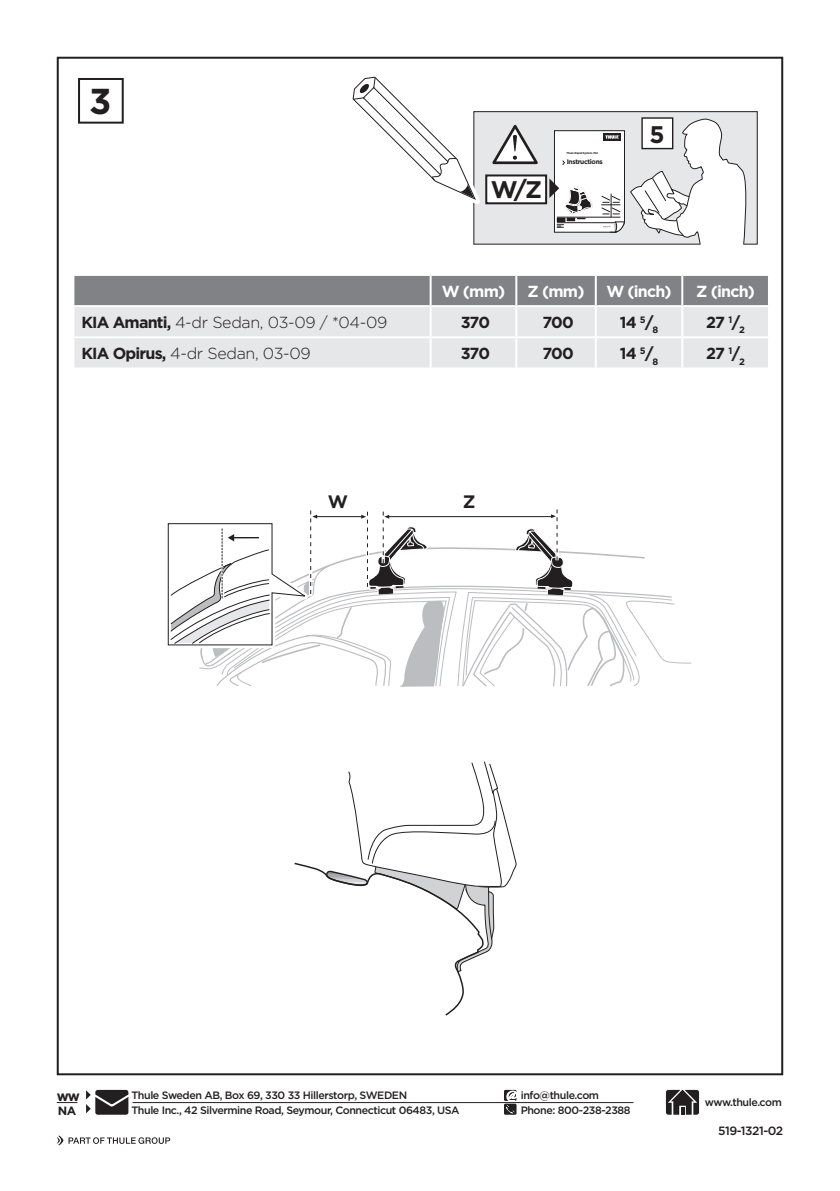
<style>
.page{position:relative;width:840px;height:1191px;background:#fff}
.page>*{position:absolute;margin:0;border:0;box-sizing:border-box;transform-origin:0 0}
.t1{font:700 36px "Gotham";color:#231f20}
.t2{font:700 24px "Gotham";color:#231f20}
.t3{font:700 18px "Gotham";color:#231f20}
.t4{font:300 16px "Gotham";letter-spacing:-.02em;color:#231f20}
.t5{font:700 16px "Gotham";letter-spacing:-.06em;color:#231f20}
.t6{font:700 16px "Gotham";letter-spacing:-.05em;color:#fff}
.t7{font:700 14px "Gotham";color:#231f20}
.t8{font:500 12px "Gotham";letter-spacing:-.04em;color:#231f20}
.t9{font:700 12px "Gotham";color:#231f20}
.t10{font:500 10.6px "Gotham";letter-spacing:-.04em;color:#231f20}
.t11{font:700 6.6px "Gotham";letter-spacing:-.05em;color:#231f20}
.t12{font:700 2.8px "Gotham";letter-spacing:-.05em;color:#231f20}
.s1{font-weight:700}
</style>
<div class="page">
<div style="left:78px;top:78px;width:46px;height:46px;border:2px solid #231f20"></div>
<svg style="left:57px;top:1102px;width:20px;height:1px"></svg>
<hr style="left:132px;top:1102px;width:501px;height:1px;background:#231f20">
<svg style="left:665px;top:1089px;width:33px;height:25px"></svg>
<svg style="left:504px;top:1090px;width:12px;height:24px"></svg>
<svg style="left:57px;top:1135px;width:113px;height:10px"></svg>
<svg style="left:86px;top:1090px;width:42px;height:24px"></svg>
<div style="left:74px;top:276px;width:693px;height:29px;background:#808285"></div>
<div style="left:74px;top:307px;width:693px;height:60px;background:#e6e7e9"></div>
<hr style="left:429px;top:276px;width:2px;height:29px;background:#fff">
<hr style="left:515px;top:276px;width:2px;height:29px;background:#fff">
<hr style="left:594px;top:276px;width:2px;height:29px;background:#fff">
<hr style="left:681px;top:276px;width:2px;height:29px;background:#fff">
<hr style="left:429px;top:307px;width:2px;height:29px;background:#fff">
<hr style="left:515px;top:307px;width:2px;height:29px;background:#fff">
<hr style="left:594px;top:307px;width:2px;height:29px;background:#fff">
<hr style="left:681px;top:307px;width:2px;height:29px;background:#fff">
<hr style="left:72px;top:336px;width:358px;height:2px;background:#fff">
<hr style="left:430px;top:336px;width:86px;height:2px;background:#fff">
<hr style="left:429px;top:338px;width:2px;height:29px;background:#fff">
<hr style="left:516px;top:336px;width:79px;height:2px;background:#fff">
<hr style="left:515px;top:338px;width:2px;height:29px;background:#fff">
<hr style="left:595px;top:336px;width:87px;height:2px;background:#fff">
<hr style="left:594px;top:338px;width:2px;height:29px;background:#fff">
<hr style="left:682px;top:336px;width:87px;height:2px;background:#fff">
<hr style="left:681px;top:338px;width:2px;height:29px;background:#fff">
<div style="left:473px;top:112px;width:283px;height:132px;background:#e6e7e9"></div>
<div style="left:473px;top:111px;width:284px;height:134px;border:1px solid #231f20"></div>
<div style="left:486px;top:175px;width:60px;height:28px;background:#fff"></div>
<div style="left:485px;top:174px;width:62px;height:30px;border:2px solid #231f20"></div>
<svg style="left:352px;top:76px;width:185px;height:137px"></svg>
<svg style="left:549px;top:118px;width:199px;height:127px"></svg>
<svg style="left:167px;top:509px;width:524px;height:507px"></svg>
<p class="t1" style="left:89px;top:77px;width:24px">3</p>
<p class="t2" style="left:490px;top:174px;width:53px">W/Z</p>
<p class="t12" style="left:566px;top:152px;width:33px">Thule Rapid System 754</p>
<p class="t11" style="left:566px;top:157px;width:38px">Instructions</p>
<p class="t2" style="left:649px;top:119px;width:17px">5</p>
<p class="t6" style="left:441px;top:281px;width:65px">W (mm)</p>
<p class="t6" style="left:527px;top:281px;width:58px">Z (mm)</p>
<p class="t6" style="left:606px;top:281px;width:67px">W (inch)</p>
<p class="t6" style="left:695px;top:281px;width:60px">Z (inch)</p>
<p class="t4" style="left:81px;top:312px;width:307px"><span class="s1">KIA Amanti,</span> 4-dr Sedan, 03-09 / *04-09</p>
<p class="t5" style="left:460px;top:312px;width:31px">370</p>
<p class="t5" style="left:542px;top:312px;width:33px">700</p>
<p class="t5" style="left:619px;top:312px;width:40px">14 <sup>5</sup>/<sub>8</sub></p>
<p class="t5" style="left:705px;top:312px;width:40px">27 <sup>1</sup>/<sub>2</sub></p>
<p class="t4" style="left:81px;top:343px;width:231px"><span class="s1">KIA Opirus,</span> 4-dr Sedan, 03-09</p>
<p class="t5" style="left:460px;top:343px;width:31px">370</p>
<p class="t5" style="left:542px;top:343px;width:33px">700</p>
<p class="t5" style="left:619px;top:343px;width:40px">14 <sup>5</sup>/<sub>8</sub></p>
<p class="t5" style="left:705px;top:343px;width:40px">27 <sup>1</sup>/<sub>2</sub></p>
<p class="t3" style="left:328px;top:489px;width:22px">W</p>
<p class="t3" style="left:462px;top:489px;width:14px">Z</p>
<p class="t7" style="left:57px;top:1086px;width:25px">ww</p>
<p class="t9" style="left:58px;top:1102px;width:20px">NA</p>
<p class="t10" style="left:131px;top:1088px;width:277px">Thule Sweden AB, Box 69, 330 33 Hillerstorp, SWEDEN</p>
<p class="t10" style="left:131px;top:1103px;width:329px">Thule Inc., 42 Silvermine Road, Seymour, Connecticut 06483, USA</p>
<p class="t10" style="left:520px;top:1088px;width:80px">info@thule.com</p>
<p class="t10" style="left:520px;top:1103px;width:111px">Phone: 800-238-2388</p>
<p class="t10" style="left:704px;top:1095px;width:78px">www.thule.com</p>
<p class="t8" style="left:717px;top:1122px;width:66px">519-1321-02</p>
</div>
